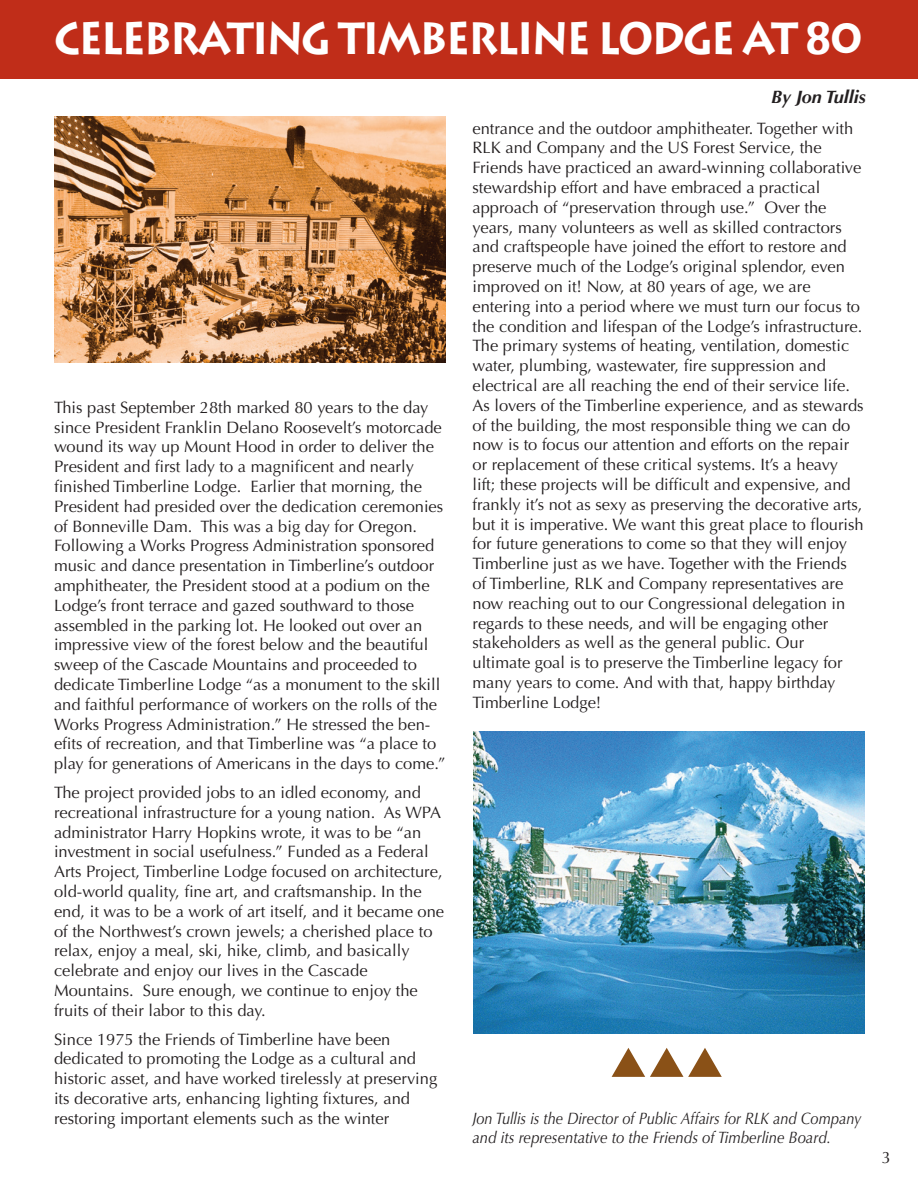
<style>
.page{position:relative;width:918px;height:1188px;background:#fff}
.page>*{position:absolute;margin:0;border:0;box-sizing:border-box;transform-origin:0 0}
.t1{font:700 45px "Lithos";letter-spacing:-.05em;color:#fff;scale:.9 1}
.t2{font:italic 700 18px "Optima";color:#231f20}
.t3{font:16.5px/19.8px "Optima";color:#231f20}
.t4{font:italic 16.5px/19.8px "Optima";color:#231f20;scale:.88 1}
</style>
<div class="page">
<div style="left:0;top:0;width:918px;height:80px;background:#c02d19"></div>
<hr style="left:0;top:849px;width:1px;height:339px;background:#e1eedd">
<svg style="left:0;top:849px;width:1px;height:27px"></svg>
<hr style="left:0;top:1148px;width:1px;height:40px;background:#9d5a24">
<img style="left:473px;top:731px;width:392px;height:302px">
<img style="left:54px;top:117px;width:392px;height:246px">
<svg style="left:612px;top:1048px;width:110px;height:29px"></svg>
<h1 class="t1" style="left:54px;top:11px;width:900px">CELEBRATING TIMBERLINE LODGE AT 80</h1>
<p class="t2" style="left:771px;top:86px;width:96px">By Jon Tullis</p>
<p class="t3" style="left:54px;top:398px;width:393px">This past September 28th marked 80 years to the day since President Franklin Delano Roosevelt’s motorcade wound its way up Mount Hood in order to deliver the President and first lady to a magnificent and nearly finished Timberline Lodge. Earlier that morning, the President had presided over the dedication ceremonies of Bonneville Dam. This was a big day for Oregon.<br>Following a Works Progress Administration sponsored music and dance presentation in Timberline’s outdoor amphitheater, the President stood at a podium on the Lodge’s front terrace and gazed southward to those assembled in the parking lot. He looked out over an impressive view of the forest below and the beautiful sweep of the Cascade Mountains and proceeded to dedicate Timberline Lodge “as a monument to the skill and faithful performance of workers on the rolls of the Works Progress Administration.” He stressed the ben&shy;efits of recreation, and that Timberline was “a place to play for generations of Americans in the days to come.”</p>
<p class="t3" style="left:54px;top:783px;width:392px">The project provided jobs to an idled economy, and recreational infrastructure for a young nation. As WPA administrator Harry Hopkins wrote, it was to be “an investment in social usefulness.” Funded as a Federal Arts Project, Timberline Lodge focused on architecture, old-world quality, fine art, and craftsmanship. In the end, it was to be a work of art itself, and it became one of the Northwest’s crown jewels; a cherished place to relax, enjoy a meal, ski, hike, climb, and basically celebrate and enjoy our lives in the Cascade Mountains. Sure enough, we continue to enjoy the fruits of their labor to this day.</p>
<p class="t3" style="left:54px;top:1029px;width:385px">Since 1975 the Friends of Timberline have been dedicated to promoting the Lodge as a cultural and historic asset, and have worked tirelessly at preserving its decorative arts, enhancing lighting fixtures, and restoring important elements such as the winter</p>
<p class="t3" style="left:473px;top:118px;width:393px">entrance and the outdoor amphitheater. Together with RLK and Company and the US Forest Service, the Friends have practiced an award-winning collaborative stewardship effort and have embraced a practical approach of “preservation through use.” Over the years, many volunteers as well as skilled contractors and craftspeople have joined the effort to restore and preserve much of the Lodge’s original splendor, even improved on it! Now, at 80 years of age, we are entering into a period where we must turn our focus to the condition and lifespan of the Lodge’s infrastructure.<br>The primary systems of heating, ventilation, domestic water, plumbing, wastewater, fire suppression and electrical are all reaching the end of their service life.<br>As lovers of the Timberline experience, and as stewards of the building, the most responsible thing we can do now is to focus our attention and efforts on the repair or replacement of these critical systems. It’s a heavy lift; these projects will be difficult and expensive, and frankly it’s not as sexy as preserving the decorative arts, but it is imperative. We want this great place to flourish for future generations to come so that they will enjoy Timberline just as we have. Together with the Friends of Timberline, RLK and Company representatives are now reaching out to our Congressional delegation in regards to these needs, and will be engaging other stakeholders as well as the general public. Our ultimate goal is to preserve the Timberline legacy for many years to come. And with that, happy birthday Timberline Lodge!</p>
<p class="t4" style="left:472px;top:1108px;width:443px">Jon Tullis is the Director of Public Affairs for RLK and Company and its representative to the Friends of Timberline Board.</p>
<p class="t3" style="left:882px;top:1147px;width:11px">3</p>
</div>
